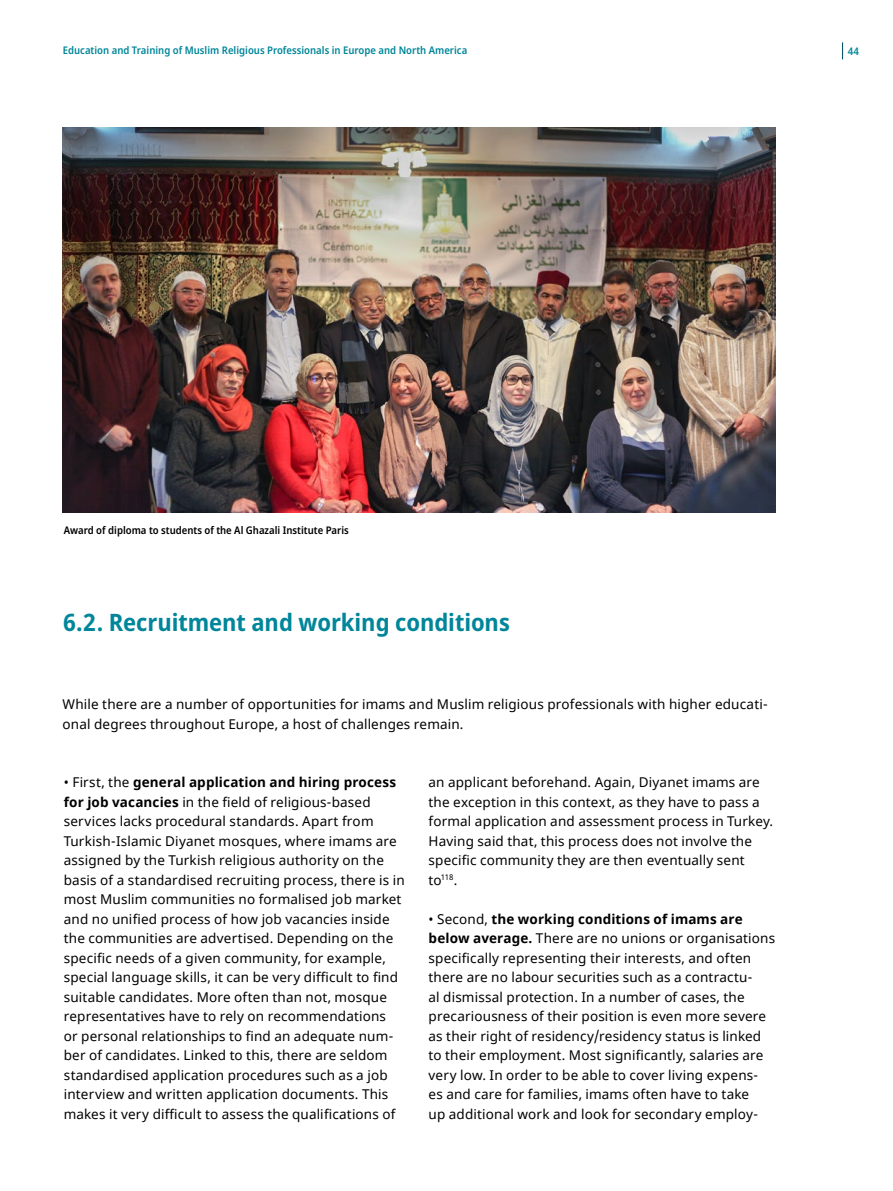
<style>
.page{position:relative;width:893px;height:1191px;background:#fff}
.page>*{position:absolute;margin:0;border:0;box-sizing:border-box;transform-origin:0 0}
.t1{font:700 semi-condensed 24px "Noto Sans";letter-spacing:-.005em;color:#00869a}
.t2{font:13.5px/19.5px "Noto Sans";letter-spacing:.015em;color:#000}
.t3{font:600 semi-condensed 10.5px "Noto Sans";color:#00869a}
.BU{font:600 semi-condensed 10.5px "Noto Sans";color:#000}
.s1{font-weight:700}
</style>
<div class="page">
<svg style="left:842px;top:42px;width:1px;height:17px"></svg>
<img style="left:63px;top:128px;width:712px;height:384px">
<p class="t3" style="left:63px;top:42px;width:406px">Education and Training of Muslim Religious Professionals in Europe and North America</p>
<p class="t3" style="left:848px;top:43px;width:13px">44</p>
<p class="BU" style="left:64px;top:522px;width:287px">Award of diploma to students of the Al Ghazali Institute Paris</p>
<h2 class="t1" style="left:63px;top:605px;width:448px">6.2. Recruitment and working conditions</h2>
<p class="t2" style="left:63px;top:695px;width:707px">While there are a number of opportunities for imams and Muslim religious professionals with higher educati&shy;onal degrees throughout Europe, a host of challenges remain.</p>
<p class="t2" style="left:64px;top:773px;width:342px">• First, the <span class="s1">general application and hiring process for job vacancies</span> in the field of religious-based services lacks procedural standards. Apart from Turkish-Islamic Diyanet mosques, where imams are assigned by the Turkish religious authority on the basis of a standardised recruiting process, there is in most Muslim communities no formalised job market and no unified process of how job vacancies inside the communities are advertised. Depending on the specific needs of a given community, for example, special language skills, it can be very difficult to find suitable candidates. More often than not, mosque representatives have to rely on recommendations<br>or personal relationships to find an adequate num&shy;ber of candidates. Linked to this, there are seldom standardised application procedures such as a job interview and written application documents. This makes it very difficult to assess the qualifications of</p>
<p class="t2" style="left:429px;top:773px;width:346px">an applicant beforehand. Again, Diyanet imams are the exception in this context, as they have to pass a formal application and assessment process in Turkey.<br>Having said that, this process does not involve the specific community they are then eventually sent to<sup>118</sup>.</p>
<p class="t2" style="left:429px;top:909px;width:348px">• Second, <span class="s1">the working conditions of imams are below average.</span> There are no unions or organisations specifically representing their interests, and often there are no labour securities such as a contractu-<br>al dismissal protection. In a number of cases, the precariousness of their position is even more severe as their right of residency/residency status is linked to their employment. Most significantly, salaries are very low. In order to be able to cover living expens&shy;es and care for families, imams often have to take<br>up additional work and look for secondary employ-</p>
</div>
